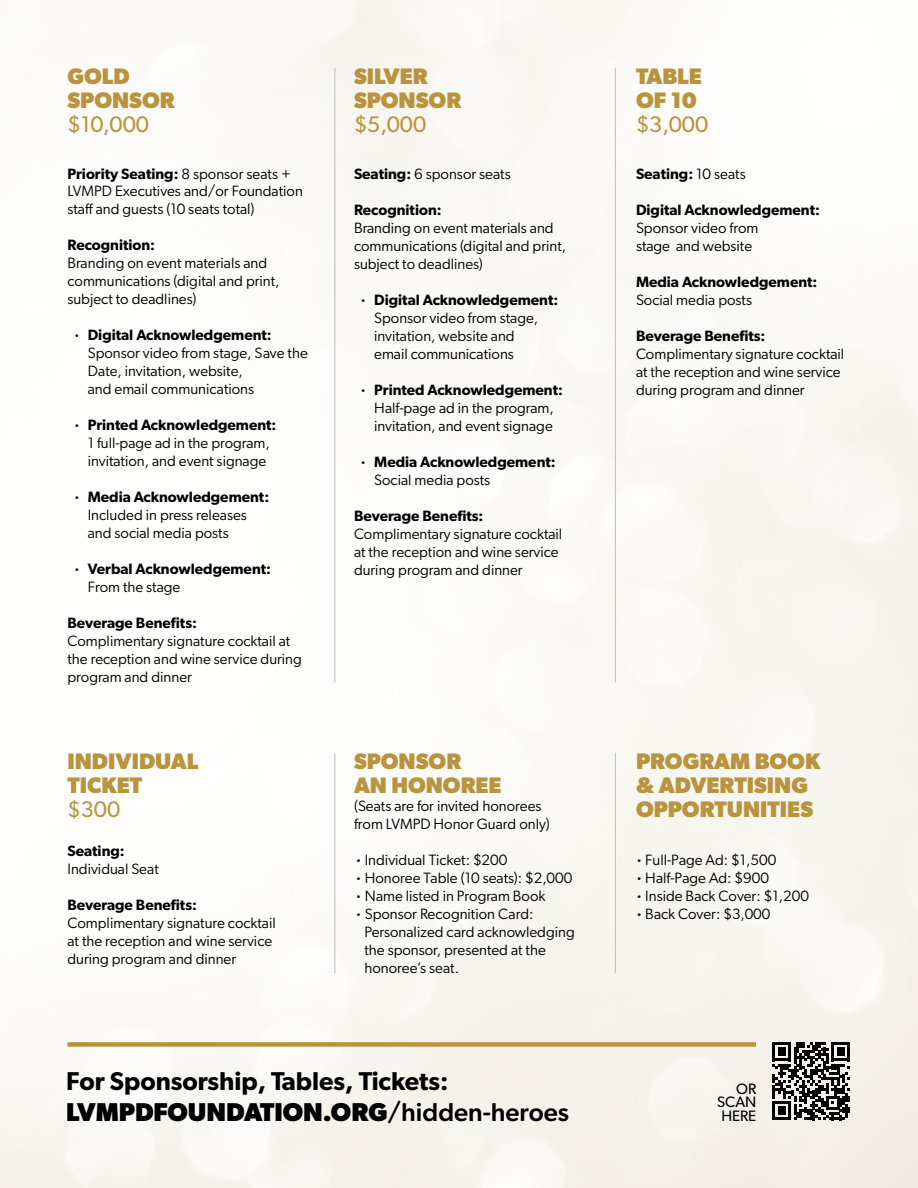
<style>
.page{position:relative;width:918px;height:1188px;background:#fff}
.page>*{position:absolute;margin:0;border:0;box-sizing:border-box;transform-origin:0 0}
.t1{font:600 25.8px/31px "Gibson";color:#000}
.t2{font:700 22.5px/24px "Gibson";color:#b9933d}
.t3{font:22.5px "Gibson";color:#b9933d}
.t4{font:15.15px/13.4px "Gibson";color:#000;text-align:justify}
.t5{font:15px/18px "Gibson";color:#000}
.t6{font:600 15px "Gibson";color:#000}
.s1{font-weight:600}
.s2{font-weight:700}
.s3{font-weight:500}
.s4{font-weight:400}
</style>
<div class="page">
<img style="left:0;top:0;width:918px;height:1188px">
<hr style="left:335px;top:68px;width:1px;height:615px;background:#bbbdc0">
<hr style="left:335px;top:753px;width:1px;height:220px;background:#bbbdc0">
<hr style="left:615px;top:753px;width:1px;height:220px;background:#bbbdc0">
<hr style="left:615px;top:68px;width:1px;height:615px;background:#bbbdc0">
<div style="left:68px;top:1042px;width:688px;height:5px;background:#b9933d"></div>
<svg style="left:772px;top:1042px;width:78px;height:78px;background:#62615e"></svg>
<h2 class="t2" style="left:68px;top:64px;width:109px">GOLD<br>SPONSOR</h2>
<h2 class="t3" style="left:68px;top:114px;width:83px">$10,000</h2>
<p class="t5" style="left:68px;top:166px;width:237px;line-height:17.4px"><span class="s1">Priority Seating:</span> 8 sponsor seats +<br>LVMPD Executives and/or Foundation staff and guests (10 seats total)</p>
<p class="t6" style="left:68px;top:238px;width:89px">Recognition:</p>
<p class="t5" style="left:68px;top:255px;width:214px">Branding on event materials and communications (digital and print, subject to deadlines)</p>
<p class="t6" style="left:74px;top:328px;width:200px">· Digital Acknowledgement:</p>
<p class="t5" style="left:88px;top:345px;width:222px">Sponsor video from stage, Save the<br>Date, invitation, website,<br>and email communications</p>
<p class="t6" style="left:74px;top:418px;width:204px">· Printed Acknowledgement:</p>
<p class="t5" style="left:88px;top:435px;width:184px">1 full-page ad in the program, invitation, and event signage</p>
<p class="t6" style="left:74px;top:490px;width:197px">· Media Acknowledgement:</p>
<p class="t5" style="left:88px;top:507px;width:161px">Included in press releases and social media posts</p>
<p class="t6" style="left:74px;top:562px;width:199px">· Verbal Acknowledgement:</p>
<p class="t5" style="left:88px;top:579px;width:94px">From the stage</p>
<p class="t6" style="left:67px;top:616px;width:131px">Beverage Benefits:</p>
<p class="t5" style="left:67px;top:633px;width:236px">Complimentary signature cocktail at the reception and wine service during program and dinner</p>
<h2 class="t2" style="left:68px;top:750px;width:133px">INDIVIDUAL<br>TICKET</h2>
<h2 class="t3" style="left:68px;top:800px;width:54px">$300</h2>
<p class="t6" style="left:68px;top:845px;width:59px">Seating:</p>
<p class="t5" style="left:68px;top:861px;width:93px">Individual Seat</p>
<p class="t6" style="left:68px;top:899px;width:131px">Beverage Benefits:</p>
<p class="t5" style="left:68px;top:915px;width:210px">Complimentary signature cocktail at the reception and wine service during program and dinner</p>
<h2 class="t2" style="left:354px;top:64px;width:109px">SILVER<br>SPONSOR</h2>
<h2 class="t3" style="left:354px;top:114px;width:74px">$5,000</h2>
<p class="t5" style="left:354px;top:166px;width:158px"><span class="s1">Seating:</span> 6 sponsor seats</p>
<p class="t6" style="left:354px;top:203px;width:89px">Recognition:</p>
<p class="t5" style="left:354px;top:220px;width:214px">Branding on event materials and communications (digital and print, subject to deadlines)</p>
<p class="t6" style="left:360px;top:293px;width:200px">· Digital Acknowledgement:</p>
<p class="t5" style="left:374px;top:310px;width:165px">Sponsor video from stage, invitation, website and email communications</p>
<p class="t6" style="left:360px;top:383px;width:204px">· Printed Acknowledgement:</p>
<p class="t5" style="left:374px;top:400px;width:181px">Half-page ad in the program, invitation, and event signage</p>
<p class="t6" style="left:360px;top:455px;width:197px">· Media Acknowledgement:</p>
<p class="t5" style="left:374px;top:472px;width:118px">Social media posts</p>
<p class="t6" style="left:354px;top:509px;width:131px">Beverage Benefits:</p>
<p class="t5" style="left:354px;top:526px;width:210px">Complimentary signature cocktail at the reception and wine service during program and dinner</p>
<h2 class="t2" style="left:354px;top:750px;width:149px">SPONSOR<br>AN HONOREE</h2>
<p class="t5" style="left:354px;top:798px;width:197px">(Seats are for invited honorees from LVMPD Honor Guard only)</p>
<p class="t5" style="left:356px;top:852px;width:153px"><span class="s1">·</span> Individual Ticket: $200</p>
<p class="t5" style="left:356px;top:870px;width:218px"><span class="s1">·</span> Honoree Table (10 seats): $2,000</p>
<p class="t5" style="left:356px;top:888px;width:191px"><span class="s1">·</span> Name listed in Program Book</p>
<p class="t5" style="left:356px;top:906px;width:180px"><span class="s1">·</span> Sponsor Recognition Card:</p>
<p class="t5" style="left:364px;top:924px;width:212px">Personalized card acknowledging</p>
<p class="t5" style="left:364px;top:942px;width:183px">the sponsor, presented at the</p>
<p class="t5" style="left:364px;top:960px;width:96px">honoree’s seat.</p>
<h1 class="t1" style="left:66px;top:1067px;width:504px">For Sponsorship, Tables, Tickets:<br><span class="s2">LVMPDFOUNDATION.ORG</span><span class="s3">/hidden-heroes</span></h1>
<h2 class="t2" style="left:636px;top:64px;width:67px">TABLE<br>OF 10</h2>
<h2 class="t3" style="left:636px;top:114px;width:74px">$3,000</h2>
<p class="t6" style="left:636px;top:167px;width:111px">Seating: <span class="s4">10 seats</span></p>
<p class="t6" style="left:636px;top:203px;width:186px">Digital Acknowledgement:</p>
<p class="t5" style="left:636px;top:220px;width:124px">Sponsor video from stage and website</p>
<p class="t6" style="left:636px;top:275px;width:183px">Media Acknowledgement:</p>
<p class="t5" style="left:636px;top:292px;width:118px">Social media posts</p>
<p class="t6" style="left:636px;top:329px;width:131px">Beverage Benefits:</p>
<p class="t5" style="left:636px;top:346px;width:210px">Complimentary signature cocktail at the reception and wine service during program and dinner</p>
<h2 class="t2" style="left:636px;top:750px;width:186px">PROGRAM BOOK &amp; ADVERTISING<br>OPPORTUNITIES</h2>
<p class="t5" style="left:636px;top:851px;width:174px"><span class="s1">·</span> Full-Page Ad: $1,500<br><span class="s1">·</span> Half-Page Ad: $900<br><span class="s1">·</span> Inside Back Cover: $1,200 <span class="s1">·</span> Back Cover: $3,000</p>
<p class="t4" style="left:717px;top:1083px;width:41px;text-indent:19px">OR SCAN HERE</p>
</div>
